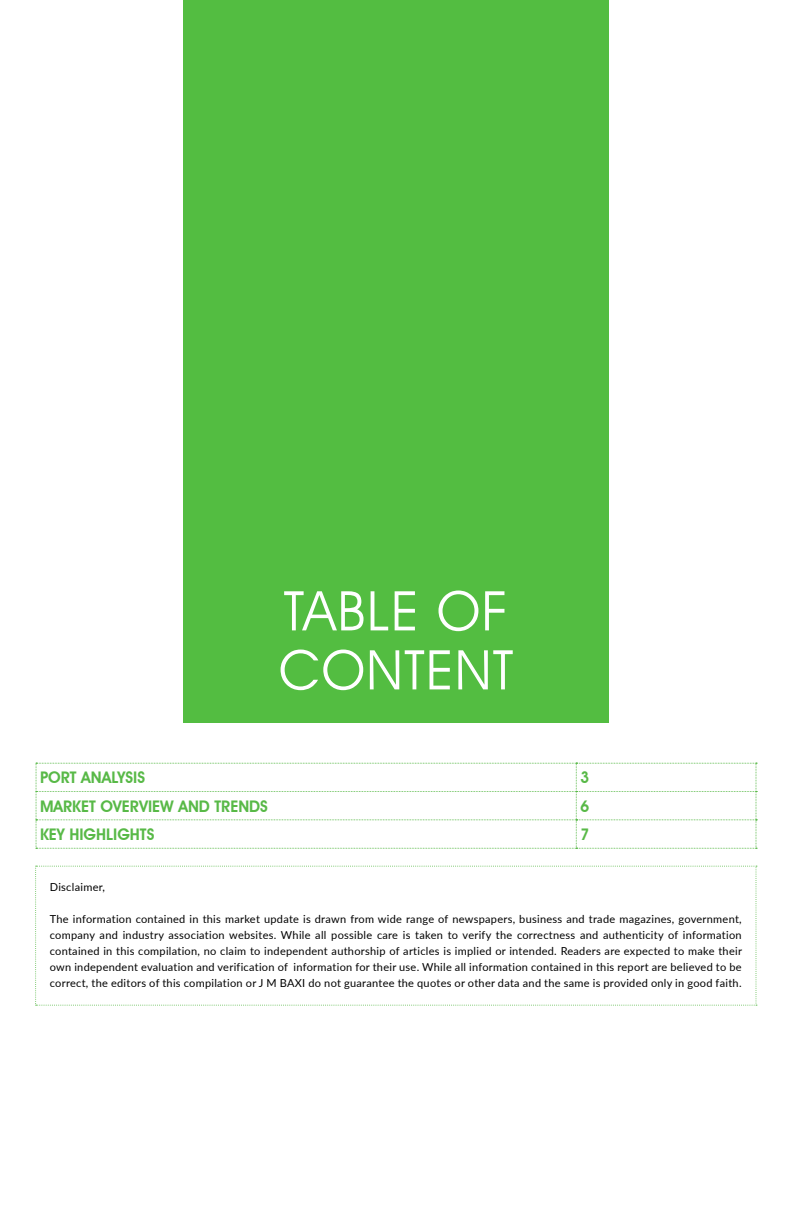
<style>
.page{position:relative;width:792px;height:1224px;background:#fff}
.page>*{position:absolute;margin:0;border:0;box-sizing:border-box;transform-origin:0 0}
.t1{font:55px/59px "Avant Garde IT Cby BT";letter-spacing:.025em;color:#fff}
.t2{font:600 16px "Avant Garde IT Cby BT";color:#58b947}
.t3{font:11px/16px "Lato";letter-spacing:.025em;color:#000;text-align:justify}
</style>
<div class="page">
<svg style="left:35px;top:866px;width:722px;height:140px"></svg>
<svg style="left:36px;top:763px;width:721px;height:86px"></svg>
<div style="left:183px;top:0;width:426px;height:723px;background:#53bd41"></div>
<h1 class="t1" style="left:279px;top:581px;width:236px">TABLE OF<br>CONTENT</h1>
<h2 class="t2" style="left:40px;top:768px;width:106px">PORT ANALYSIS</h2>
<h2 class="t2" style="left:580px;top:768px;width:11px">3</h2>
<h2 class="t2" style="left:40px;top:796px;width:229px">MARKET OVERVIEW AND TRENDS</h2>
<h2 class="t2" style="left:580px;top:796px;width:11px">6</h2>
<h2 class="t2" style="left:40px;top:825px;width:116px">KEY HIGHLIGHTS</h2>
<h2 class="t2" style="left:580px;top:825px;width:11px">7</h2>
<p class="t3" style="left:50px;top:879px;width:57px">Disclaimer,</p>
<p class="t3" style="left:50px;top:911px;width:694px">The information contained in this market update is drawn from wide range of newspapers, business and trade magazines, government, company and industry association websites. While all possible care is taken to verify the correctness and authenticity of information contained in this compilation, no claim to independent authorship of articles is implied or intended. Readers are expected to make their own independent evaluation and verification of information for their use. While all information contained in this report are believed to be correct, the editors of this compilation or J M BAXI do not guarantee the quotes or other data and the same is provided only in good faith.</p>
</div>
